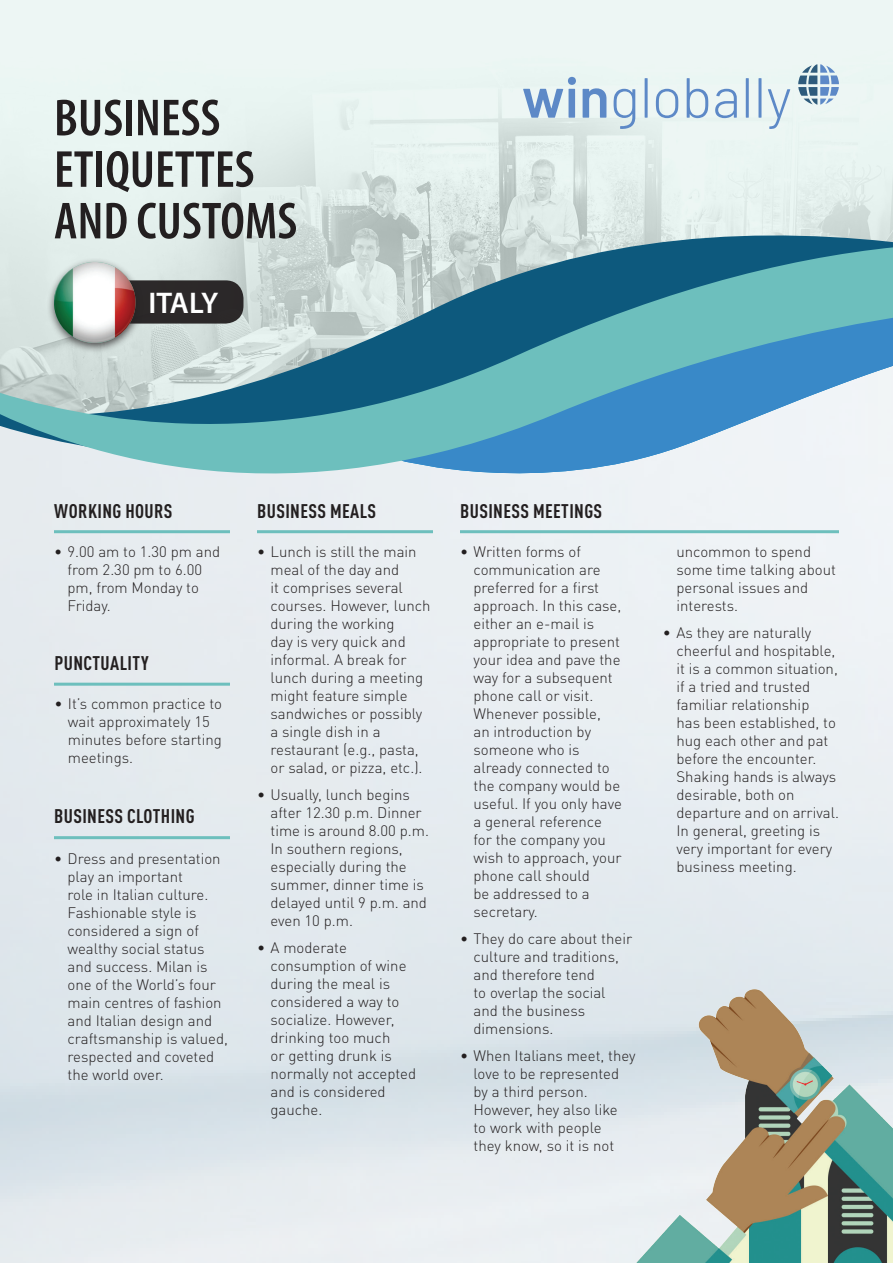
<style>
.page{position:relative;width:893px;height:1263px;background:#fff}
.page>*{position:absolute;margin:0;border:0;box-sizing:border-box;transform-origin:0 0}
.t1{font:600 condensed 52.5px/51.6px "Myriad Pro";color:#231f20}
.t2{font:600 30px "Myriad Pro";letter-spacing:-.035em;color:#fff}
.t3{font:700 condensed 19.5px "DIN Pro";letter-spacing:.02em;color:#231f20}
.t4{font:300 15px/18px "DIN Pro";color:#231f20}
</style>
<div class="page">
<img style="left:0;top:0;width:893px;height:225px">
<hr style="left:54px;top:530px;width:176px;height:3px;background:#6dbfbd">
<hr style="left:54px;top:683px;width:176px;height:3px;background:#6dbfbd">
<hr style="left:257px;top:530px;width:176px;height:3px;background:#6dbfbd">
<img style="left:510px;top:933px;width:383px;height:330px">
<div style="left:402px;top:485px;width:491px;height:12px;background:#eef2f5"></div>
<svg style="left:0;top:225px;width:893px;height:20px;background:#c2d4d5"></svg>
<svg style="left:0;top:245px;width:893px;height:240px;background:#80b3c2"></svg>
<div style="left:111px;top:280px;width:132px;height:44px;background:#2c2829;border-radius:18px"></div>
<div style="left:46px;top:257px;width:97px;height:97px;background:#231f20;opacity:.75"></div>
<img style="left:54px;top:262px;width:82px;height:81px;border-radius:41px">
<hr style="left:54px;top:836px;width:176px;height:3px;background:#6dbfbd">
<hr style="left:460px;top:530px;width:379px;height:3px;background:#6dbfbd">
<svg style="left:523px;top:77px;width:53px;height:41px;background:#b2cae1"></svg>
<svg style="left:583px;top:88px;width:23px;height:30px"></svg>
<svg style="left:614px;top:89px;width:21px;height:40px"></svg>
<hr style="left:645px;top:78px;width:3px;height:40px;background:#5d89c7">
<svg style="left:656px;top:89px;width:22px;height:29px"></svg>
<svg style="left:687px;top:78px;width:21px;height:40px"></svg>
<svg style="left:715px;top:89px;width:22px;height:29px"></svg>
<hr style="left:746px;top:78px;width:3px;height:40px;background:#5d89c7">
<hr style="left:758px;top:78px;width:3px;height:40px;background:#5d89c7">
<svg style="left:768px;top:89px;width:22px;height:40px"></svg>
<svg style="left:798px;top:64px;width:41px;height:41px;background:#a0b9cd"></svg>
<h1 class="t1" style="left:54px;top:91px;width:245px">BUSINESS<br>ETIQUETTES<br>AND CUSTOMS</h1>
<h2 class="t2" style="left:148px;top:284px;width:71px">ITALY</h2>
<h3 class="t3" style="left:54px;top:496px;width:120px">WORKING HOURS</h3>
<p class="t4" style="left:68px;top:541px;width:154px;text-indent:-14px">• 9.00 am to 1.30 pm and from 2.30 pm to 6.00 pm, from Monday to<br>Friday.</p>
<h3 class="t3" style="left:55px;top:648px;width:96px">PUNCTUALITY</h3>
<p class="t4" style="left:68px;top:693px;width:156px;text-indent:-14px">• It’s common practice to wait approximately 15 minutes before starting meetings.</p>
<h3 class="t3" style="left:54px;top:801px;width:142px">BUSINESS CLOTHING</h3>
<p class="t4" style="left:68px;top:848px;width:162px;text-indent:-14px">• Dress and presentation play an important<br>role in Italian culture.<br>Fashionable style is considered a sign of wealthy social status and success. Milan is one of the World’s four main centres of fashion and Italian design and craftsmanship is valued, respected and coveted the world over.</p>
<h3 class="t3" style="left:257px;top:496px;width:120px">BUSINESS MEALS</h3>
<p class="t4" style="left:270px;top:541px;width:162px;text-indent:-14px">• Lunch is still the main meal of the day and<br>it comprises several courses. However, lunch during the working<br>day is very quick and informal. A break for lunch during a meeting might feature simple sandwiches or possibly a single dish in a restaurant (e.g., pasta, or salad, or pizza, etc.).</p>
<p class="t4" style="left:270px;top:784px;width:160px;text-indent:-14px">• Usually, lunch begins after 12.30 p.m. Dinner time is around 8.00 p.m.<br>In southern regions, especially during the summer, dinner time is delayed until 9 p.m. and even 10 p.m.</p>
<p class="t4" style="left:270px;top:937px;width:147px;text-indent:-14px">• A moderate consumption of wine during the meal is considered a way to socialize. However, drinking too much<br>or getting drunk is normally not accepted and is considered gauche.</p>
<h3 class="t3" style="left:460px;top:496px;width:144px">BUSINESS MEETINGS</h3>
<p class="t4" style="left:473px;top:541px;width:150px;text-indent:-14px">• Written forms of communication are preferred for a first approach. In this case, either an e-mail is appropriate to present your idea and pave the way for a subsequent phone call or visit.<br>Whenever possible,<br>an introduction by someone who is already connected to the company would be useful. If you only have a general reference for the company you wish to approach, your phone call should<br>be addressed to a secretary.</p>
<p class="t4" style="left:473px;top:928px;width:160px;text-indent:-14px">• They do care about their culture and traditions, and therefore tend<br>to overlap the social and the business dimensions.</p>
<p class="t4" style="left:473px;top:1045px;width:164px;text-indent:-14px">• When Italians meet, they love to be represented by a third person.<br>However, hey also like<br>to work with people<br>they know, so it is not</p>
<p class="t4" style="left:676px;top:541px;width:161px">uncommon to spend some time talking about personal issues and interests.</p>
<p class="t4" style="left:676px;top:622px;width:164px;text-indent:-14px">• As they are naturally cheerful and hospitable, it is a common situation, if a tried and trusted familiar relationship<br>has been established, to hug each other and pat before the encounter.<br>Shaking hands is always desirable, both on departure and on arrival.<br>In general, greeting is very important for every business meeting.</p>
</div>
